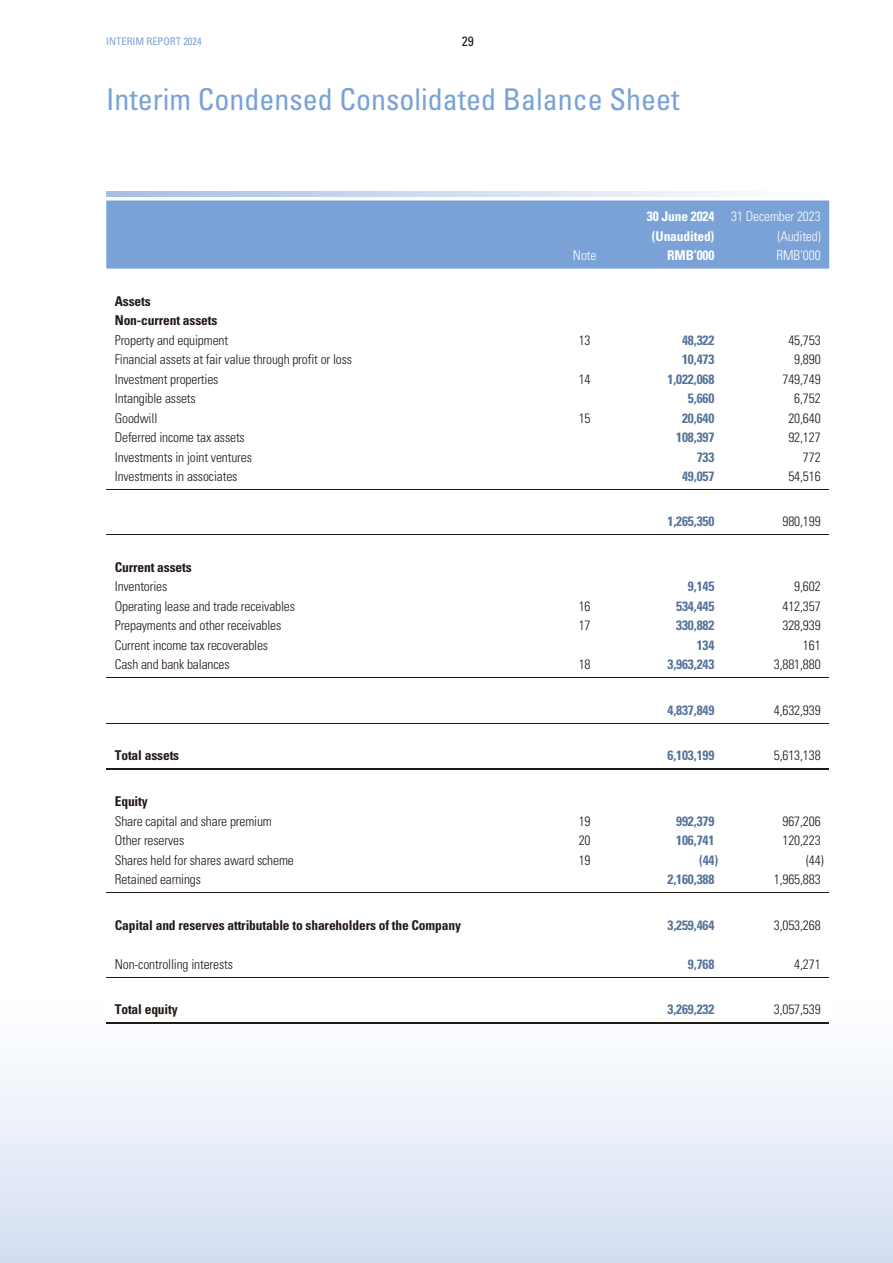
<style>
.page{position:relative;width:893px;height:1263px;background:#fff}
.page>*{position:absolute;margin:0;border:0;box-sizing:border-box;transform-origin:0 0}
.t1{font:condensed 30px "Univers LT Std";color:#7aa2d6}
.t2{font:300 condensed 13.5px "Univers LT Std";letter-spacing:-.01em;color:#231916}
.t3{font:700 condensed 13.5px "Univers LT Std";letter-spacing:-.01em;color:#55749a}
.t4{font:700 condensed 13.5px/19.5px "Univers LT Std";letter-spacing:-.01em;color:#231916}
.t5{font:300 condensed 13.5px "Univers LT Std";letter-spacing:-.01em;color:#fff}
.t6{font:700 condensed 13.5px "Univers LT Std";letter-spacing:-.01em;color:#fff}
.t7{font:condensed 13.5px "Univers LT Std";color:#231916}
.t8{font:condensed 10.5px "Univers LT Std";color:#7aa2d6}
</style>
<div class="page">
<div style="left:0;top:960px;width:893px;height:303px;background:linear-gradient(to bottom,#fff,#d5dff2)"></div>
<div style="left:106px;top:200px;width:723px;height:69px;background:#7aa2d6"></div>
<svg style="left:106px;top:960px;width:723px;height:62px"></svg>
<svg style="left:106px;top:191px;width:627px;height:5px;background:#cddaef"></svg>
<hr style="left:106px;top:489px;width:723px;height:1px;background:#231916">
<hr style="left:106px;top:534px;width:723px;height:1px;background:#231916">
<hr style="left:106px;top:677px;width:723px;height:1px;background:#231916">
<hr style="left:106px;top:723px;width:723px;height:1px;background:#231916">
<hr style="left:106px;top:768px;width:723px;height:2px;background:#231916">
<hr style="left:106px;top:892px;width:723px;height:1px;background:#231916">
<hr style="left:106px;top:977px;width:723px;height:1px;background:#231916">
<hr style="left:106px;top:1022px;width:723px;height:2px;background:#231916">
<p class="t8" style="left:106px;top:36px;width:97px">INTERIM REPORT 2024</p>
<p class="t7" style="left:462px;top:35px;width:13px">29</p>
<h1 class="t1" style="left:106px;top:85px;width:575px">Interim Condensed Consolidated Balance Sheet</h1>
<p class="t6" style="left:647px;top:210px;width:69px">30 June 2024</p>
<p class="t5" style="left:731px;top:210px;width:91px">31 December 2023</p>
<p class="t6" style="left:652px;top:229px;width:64px">(Unaudited)</p>
<p class="t5" style="left:777px;top:229px;width:45px">(Audited)</p>
<p class="t5" style="left:573px;top:249px;width:25px">Note</p>
<p class="t6" style="left:667px;top:249px;width:49px">RMB’000</p>
<p class="t5" style="left:776px;top:249px;width:46px">RMB’000</p>
<p class="t4" style="left:115px;top:292px;width:104px">Assets<br>Non-current assets</p>
<p class="t2" style="left:115px;top:333px;width:115px">Property and equipment</p>
<p class="t2" style="left:579px;top:333px;width:13px">13</p>
<p class="t3" style="left:682px;top:333px;width:34px">48,322</p>
<p class="t2" style="left:788px;top:333px;width:34px">45,753</p>
<p class="t2" style="left:115px;top:353px;width:239px">Financial assets at fair value through profit or loss</p>
<p class="t3" style="left:682px;top:353px;width:34px">10,473</p>
<p class="t2" style="left:794px;top:353px;width:28px">9,890</p>
<p class="t2" style="left:115px;top:372px;width:105px">Investment properties</p>
<p class="t2" style="left:579px;top:372px;width:13px">14</p>
<p class="t3" style="left:667px;top:372px;width:48px">1,022,068</p>
<p class="t2" style="left:782px;top:372px;width:40px">749,749</p>
<p class="t2" style="left:115px;top:392px;width:83px">Intangible assets</p>
<p class="t3" style="left:688px;top:392px;width:28px">5,660</p>
<p class="t2" style="left:794px;top:392px;width:28px">6,752</p>
<p class="t2" style="left:115px;top:411px;width:44px">Goodwill</p>
<p class="t2" style="left:579px;top:411px;width:13px">15</p>
<p class="t3" style="left:682px;top:411px;width:34px">20,640</p>
<p class="t2" style="left:788px;top:411px;width:34px">20,640</p>
<p class="t2" style="left:115px;top:431px;width:132px">Deferred income tax assets</p>
<p class="t3" style="left:676px;top:431px;width:40px">108,397</p>
<p class="t2" style="left:788px;top:431px;width:34px">92,127</p>
<p class="t2" style="left:115px;top:450px;width:139px">Investments in joint ventures</p>
<p class="t3" style="left:697px;top:450px;width:19px">733</p>
<p class="t2" style="left:803px;top:450px;width:19px">772</p>
<p class="t2" style="left:115px;top:470px;width:124px">Investments in associates</p>
<p class="t3" style="left:682px;top:470px;width:34px">49,057</p>
<p class="t2" style="left:788px;top:470px;width:34px">54,516</p>
<p class="t3" style="left:667px;top:515px;width:48px">1,265,350</p>
<p class="t2" style="left:782px;top:515px;width:40px">980,199</p>
<p class="t4" style="left:115px;top:558px;width:78px">Current assets</p>
<p class="t2" style="left:115px;top:580px;width:54px">Inventories</p>
<p class="t3" style="left:688px;top:580px;width:28px">9,145</p>
<p class="t2" style="left:794px;top:580px;width:28px">9,602</p>
<p class="t2" style="left:115px;top:600px;width:182px">Operating lease and trade receivables</p>
<p class="t2" style="left:579px;top:600px;width:13px">16</p>
<p class="t3" style="left:676px;top:600px;width:40px">534,445</p>
<p class="t2" style="left:782px;top:600px;width:40px">412,357</p>
<p class="t2" style="left:115px;top:619px;width:168px">Prepayments and other receivables</p>
<p class="t2" style="left:579px;top:619px;width:13px">17</p>
<p class="t3" style="left:676px;top:619px;width:40px">330,882</p>
<p class="t2" style="left:782px;top:619px;width:40px">328,939</p>
<p class="t2" style="left:115px;top:639px;width:155px">Current income tax recoverables</p>
<p class="t3" style="left:697px;top:639px;width:19px">134</p>
<p class="t2" style="left:803px;top:639px;width:19px">161</p>
<p class="t2" style="left:115px;top:658px;width:116px">Cash and bank balances</p>
<p class="t2" style="left:579px;top:658px;width:13px">18</p>
<p class="t3" style="left:667px;top:658px;width:48px">3,963,243</p>
<p class="t2" style="left:774px;top:658px;width:48px">3,881,880</p>
<p class="t3" style="left:667px;top:703px;width:48px">4,837,849</p>
<p class="t2" style="left:774px;top:703px;width:48px">4,632,939</p>
<p class="t4" style="left:115px;top:746px;width:66px">Total assets</p>
<p class="t3" style="left:667px;top:749px;width:48px">6,103,199</p>
<p class="t2" style="left:774px;top:749px;width:48px">5,613,138</p>
<p class="t4" style="left:115px;top:792px;width:35px">Equity</p>
<p class="t2" style="left:115px;top:815px;width:159px">Share capital and share premium</p>
<p class="t2" style="left:579px;top:815px;width:13px">19</p>
<p class="t3" style="left:676px;top:815px;width:40px">992,379</p>
<p class="t2" style="left:782px;top:815px;width:40px">967,206</p>
<p class="t2" style="left:115px;top:834px;width:71px">Other reserves</p>
<p class="t2" style="left:579px;top:834px;width:13px">20</p>
<p class="t3" style="left:676px;top:834px;width:40px">106,741</p>
<p class="t2" style="left:782px;top:834px;width:40px">120,223</p>
<p class="t2" style="left:115px;top:854px;width:181px">Shares held for shares award scheme</p>
<p class="t2" style="left:579px;top:854px;width:13px">19</p>
<p class="t3" style="left:699px;top:854px;width:21px">(44)</p>
<p class="t2" style="left:806px;top:854px;width:19px">(44)</p>
<p class="t2" style="left:115px;top:873px;width:88px">Retained earnings</p>
<p class="t3" style="left:667px;top:873px;width:48px">2,160,388</p>
<p class="t2" style="left:774px;top:873px;width:48px">1,965,883</p>
<p class="t4" style="left:115px;top:916px;width:348px">Capital and reserves attributable to shareholders of the Company</p>
<p class="t3" style="left:667px;top:918px;width:48px">3,259,464</p>
<p class="t2" style="left:774px;top:918px;width:48px">3,053,268</p>
<p class="t2" style="left:115px;top:957px;width:120px">Non-controlling interests</p>
<p class="t3" style="left:688px;top:957px;width:28px">9,768</p>
<p class="t2" style="left:794px;top:957px;width:28px">4,271</p>
<p class="t4" style="left:115px;top:1000px;width:65px">Total equity</p>
<p class="t3" style="left:667px;top:1003px;width:48px">3,269,232</p>
<p class="t2" style="left:774px;top:1003px;width:48px">3,057,539</p>
</div>
